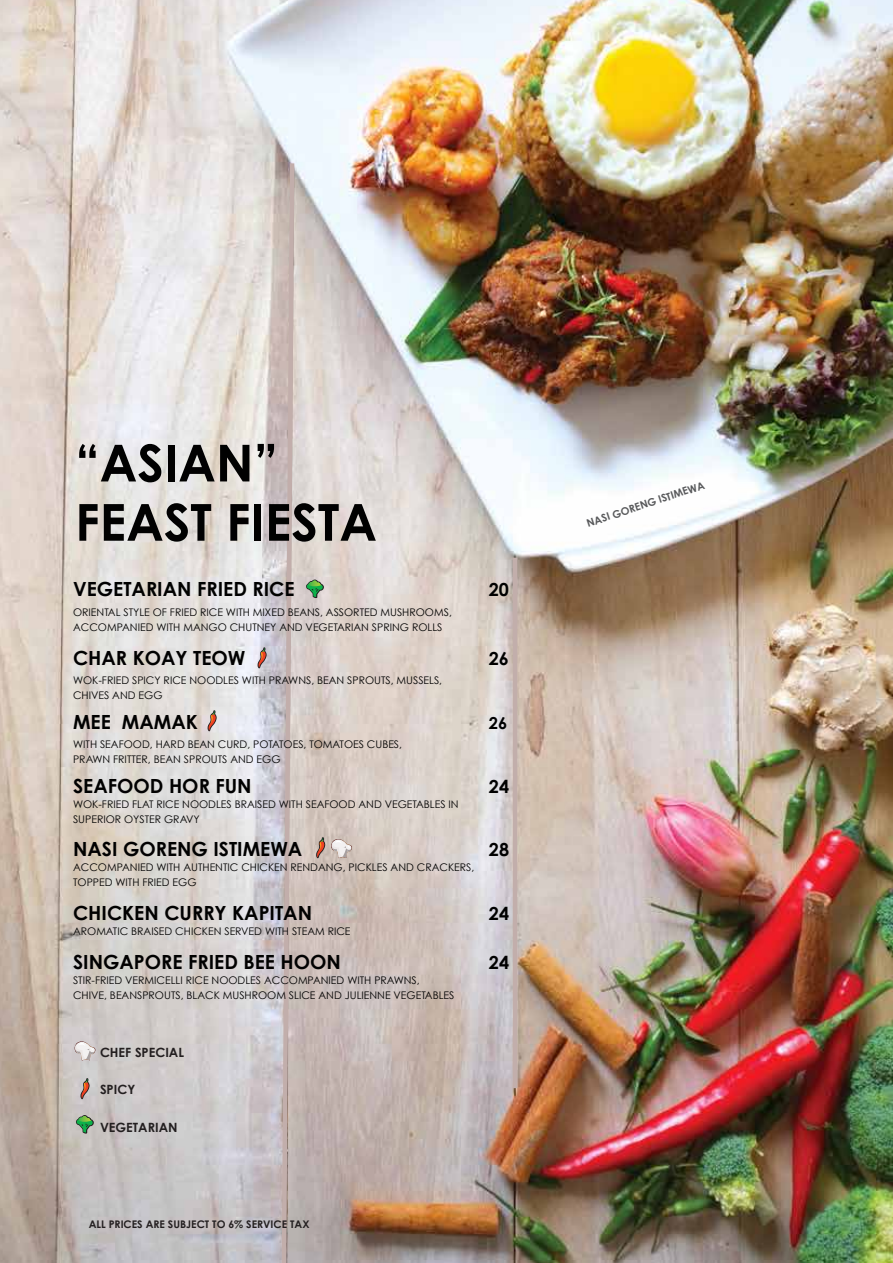
<style>
.page{position:relative;width:893px;height:1263px;background:#fff}
.page>*{position:absolute;margin:0;border:0;box-sizing:border-box;transform-origin:0 0}
.t1{font:700 51px/59.2px "Century Gothic";color:#010101}
.t2{font:700 19.5px "Century Gothic";color:#010101}
.t3{font:700 18px "Century Gothic";color:#010101}
.t4{font:700 16.5px "Century Gothic";color:#010101}
.t5{font:700 12.75px "Century Gothic";color:#231f20}
.t6{font:10.5px/15px "Century Gothic";color:#010101}
.t7{font:700 10.5px "Century Gothic";color:#231f20}
.t8{font:700 10.5px "Century Gothic";color:#58595b}
</style>
<div class="page">
<img style="left:0;top:0;width:893px;height:1263px">
<svg style="left:76px;top:1115px;width:18px;height:19px"></svg>
<svg style="left:73px;top:1038px;width:23px;height:22px"></svg>
<svg style="left:79px;top:1077px;width:11px;height:25px"></svg>
<svg style="left:279px;top:159px;width:18px;height:1104px;background:#c7bab8"></svg>
<hr style="left:513px;top:558px;width:4px;height:530px;background:#c2aeab">
<svg style="left:256px;top:646px;width:11px;height:25px"></svg>
<svg style="left:206px;top:709px;width:12px;height:25px"></svg>
<svg style="left:306px;top:579px;width:18px;height:20px"></svg>
<svg style="left:314px;top:836px;width:38px;height:25px"></svg>
<h1 class="t1" style="left:75px;top:431px;width:303px">“ASIAN”<br>FEAST FIESTA</h1>
<h2 class="t2" style="left:73px;top:574px;width:223px">VEGETARIAN FRIED RICE</h2>
<h3 class="t3" style="left:489px;top:576px;width:22px">20</h3>
<p class="t6" style="left:73px;top:604px;width:380px">ORIENTAL STYLE OF FRIED RICE WITH MIXED BEANS, ASSORTED MUSHROOMS,<br>ACCOMPANIED WITH MANGO CHUTNEY AND VEGETARIAN SPRING ROLLS</p>
<h2 class="t2" style="left:73px;top:643px;width:174px">CHAR KOAY TEOW</h2>
<h3 class="t3" style="left:489px;top:644px;width:22px">26</h3>
<p class="t6" style="left:73px;top:673px;width:371px">WOK-FRIED SPICY RICE NOODLES WITH PRAWNS, BEAN SPROUTS, MUSSELS,<br>CHIVES AND EGG</p>
<h2 class="t2" style="left:73px;top:707px;width:126px">MEE MAMAK</h2>
<h3 class="t4" style="left:489px;top:710px;width:20px">26</h3>
<p class="t6" style="left:73px;top:737px;width:331px">WITH SEAFOOD, HARD BEAN CURD, POTATOES, TOMATOES CUBES,<br>PRAWN FRITTER, BEAN SPROUTS AND EGG</p>
<h2 class="t2" style="left:73px;top:771px;width:180px">SEAFOOD HOR FUN</h2>
<h3 class="t3" style="left:489px;top:772px;width:22px">24</h3>
<p class="t6" style="left:73px;top:796px;width:387px">WOK-FRIED FLAT RICE NOODLES BRAISED WITH SEAFOOD AND VEGETABLES IN<br>SUPERIOR OYSTER GRAVY</p>
<h2 class="t2" style="left:73px;top:834px;width:231px">NASI GORENG ISTIMEWA</h2>
<h3 class="t3" style="left:489px;top:836px;width:22px">28</h3>
<p class="t6" style="left:73px;top:860px;width:403px">ACCOMPANIED WITH AUTHENTIC CHICKEN RENDANG, PICKLES AND CRACKERS,<br>TOPPED WITH FRIED EGG</p>
<h2 class="t2" style="left:73px;top:898px;width:241px">CHICKEN CURRY KAPITAN</h2>
<h3 class="t3" style="left:489px;top:900px;width:22px">24</h3>
<p class="t6" style="left:73px;top:924px;width:279px">AROMATIC BRAISED CHICKEN SERVED WITH STEAM RICE</p>
<h2 class="t2" style="left:73px;top:947px;width:269px">SINGAPORE FRIED BEE HOON</h2>
<h3 class="t3" style="left:489px;top:949px;width:22px">24</h3>
<p class="t6" style="left:73px;top:973px;width:383px">STIR-FRIED VERMICELLI RICE NOODLES ACCOMPANIED WITH PRAWNS,<br>CHIVE, BEANSPROUTS, BLACK MUSHROOM SLICE AND JULIENNE VEGETABLES</p>
<p class="t5" style="left:100px;top:1043px;width:86px">CHEF SPECIAL</p>
<p class="t5" style="left:100px;top:1080px;width:37px">SPICY</p>
<p class="t5" style="left:100px;top:1118px;width:79px">VEGETARIAN</p>
<p class="t7" style="left:89px;top:1216px;width:222px">ALL PRICES ARE SUBJECT TO 6% SERVICE TAX</p>
<p class="t8" style="left:584px;top:515px;width:125px;rotate:-18deg">NASI GORENG ISTIMEWA</p>
</div>
